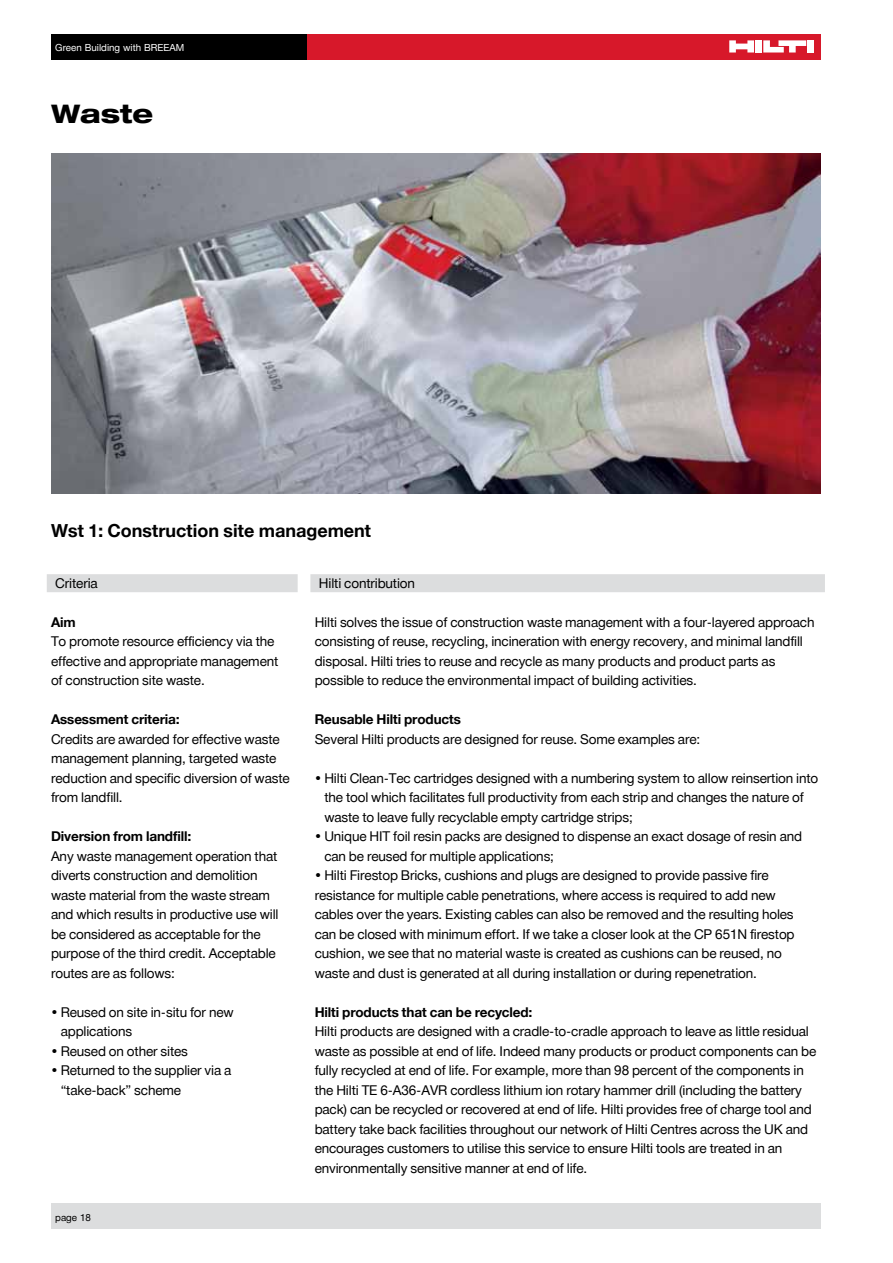
<style>
.page{position:relative;width:893px;height:1263px;background:#fff}
.page>*{position:absolute;margin:0;border:0;box-sizing:border-box;transform-origin:0 0}
.t1{font:800 expanded 25.5px "Hilti";letter-spacing:-.005em;color:#000}
.t2{font:700 18px "Hilti";color:#000}
.t3{font:13.5px/19.5px "Hilti";letter-spacing:-.01em;color:#000}
.t4{font:700 13.5px "Hilti";letter-spacing:-.01em;color:#000}
.t5{font:9.75px "Hilti";color:#fff}
.t6{font:9.75px "Hilti";color:#000}
</style>
<div class="page">
<div style="left:51px;top:34px;width:256px;height:26px;background:#000"></div>
<div style="left:307px;top:34px;width:514px;height:26px;background:#d7182a"></div>
<div style="left:755px;top:40px;width:7px;height:13px;background:#fff"></div>
<div style="left:808px;top:40px;width:6px;height:13px;background:#fff"></div>
<svg style="left:729px;top:40px;width:25px;height:13px"></svg>
<svg style="left:763px;top:40px;width:43px;height:13px"></svg>
<div style="left:51px;top:1203px;width:770px;height:26px;background:#dcddde"></div>
<img style="left:51px;top:153px;width:769px;height:340px">
<div style="left:310px;top:574px;width:515px;height:18px;background:#dcddde"></div>
<div style="left:47px;top:574px;width:251px;height:18px;background:#dcddde"></div>
<p class="t5" style="left:55px;top:42px;width:131px">Green Building with BREEAM</p>
<h1 class="t1" style="left:51px;top:99px;width:104px">Waste</h1>
<h2 class="t2" style="left:51px;top:520px;width:322px">Wst 1: Construction site management</h2>
<p class="t3" style="left:55px;top:573px;width:44px">Criteria</p>
<p class="t4" style="left:51px;top:614px;width:26px">Aim</p>
<p class="t3" style="left:51px;top:632px;width:229px">To promote resource efficiency via the effective and appropriate management of construction site waste.</p>
<p class="t4" style="left:51px;top:712px;width:130px">Assessment criteria:</p>
<p class="t3" style="left:51px;top:729px;width:240px">Credits are awarded for effective waste management planning, targeted waste reduction and specific diversion of waste from landfill.</p>
<p class="t4" style="left:51px;top:829px;width:142px">Diversion from landfill:</p>
<p class="t3" style="left:51px;top:846px;width:229px">Any waste management operation that diverts construction and demolition waste material from the waste stream and which results in productive use will be considered as acceptable for the purpose of the third credit. Acceptable routes are as follows:</p>
<p class="t3" style="left:61px;top:1002px;width:175px;text-indent:-10px">• Reused on site in-situ for new applications</p>
<p class="t3" style="left:51px;top:1041px;width:139px">• Reused on other sites</p>
<p class="t3" style="left:61px;top:1061px;width:172px;text-indent:-10px">• Returned to the supplier via a “take-back” scheme</p>
<p class="t6" style="left:55px;top:1212px;width:37px">page 18</p>
<p class="t3" style="left:319px;top:573px;width:98px">Hilti contribution</p>
<p class="t3" style="left:315px;top:612px;width:501px">Hilti solves the issue of construction waste management with a four-layered approach consisting of reuse, recycling, incineration with energy recovery, and minimal landfill disposal. Hilti tries to reuse and recycle as many products and product parts as possible to reduce the environmental impact of building activities.</p>
<p class="t4" style="left:315px;top:712px;width:148px">Reusable Hilti products</p>
<p class="t3" style="left:315px;top:729px;width:387px">Several Hilti products are designed for reuse. Some examples are:</p>
<p class="t3" style="left:324px;top:768px;width:495px;text-indent:-10px">• Hilti Clean-Tec cartridges designed with a numbering system to allow reinsertion into the tool which facilitates full productivity from each strip and changes the nature of waste to leave fully recyclable empty cartridge strips;</p>
<p class="t3" style="left:324px;top:827px;width:479px;text-indent:-10px">• Unique HIT foil resin packs are designed to dispense an exact dosage of resin and can be reused for multiple applications;</p>
<p class="t3" style="left:315px;top:866px;width:481px">• Hilti Firestop Bricks, cushions and plugs are designed to provide passive fire resistance for multiple cable penetrations, where access is required to add new cables over the years. Existing cables can also be removed and the resulting holes can be closed with minimum effort. If we take a closer look at the CP 651N firestop cushion, we see that no material waste is created as cushions can be reused, no waste and dust is generated at all during installation or during repenetration.</p>
<p class="t4" style="left:315px;top:1004px;width:219px">Hilti products that can be recycled:</p>
<p class="t3" style="left:315px;top:1022px;width:503px">Hilti products are designed with a cradle-to-cradle approach to leave as little residual waste as possible at end of life. Indeed many products or product components can be fully recycled at end of life. For example, more than 98 percent of the components in the Hilti TE 6-A36-AVR cordless lithium ion rotary hammer drill (including the battery pack) can be recycled or recovered at end of life. Hilti provides free of charge tool and battery take back facilities throughout our network of Hilti Centres across the UK and encourages customers to utilise this service to ensure Hilti tools are treated in an environmentally sensitive manner at end of life.</p>
</div>
